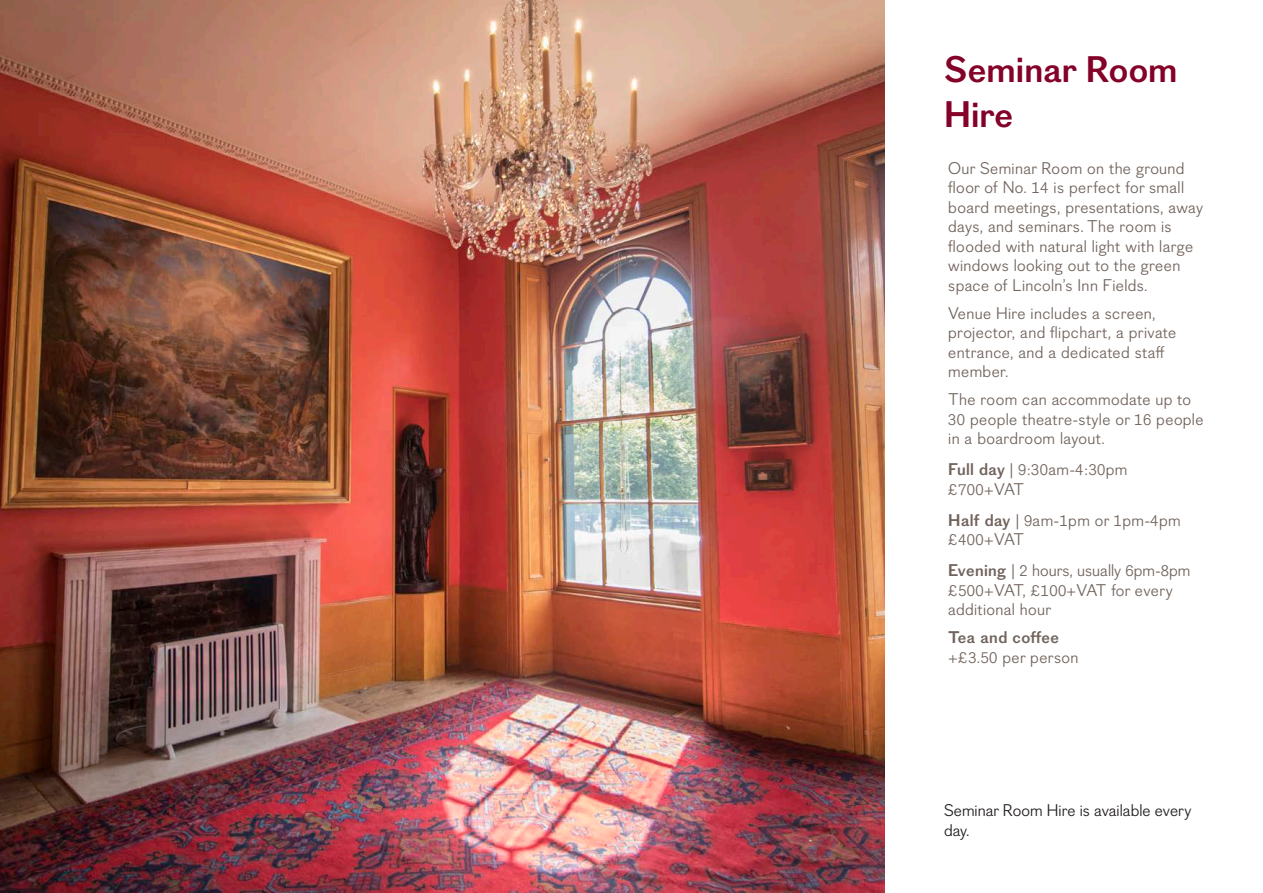
<style>
.page{position:relative;width:1263px;height:893px;background:#fff}
.page>*{position:absolute;margin:0;border:0;box-sizing:border-box;transform-origin:0 0}
.t1{font:700 36px "Figgins Sans";color:#840128}
.t2{font:16.5px/19.5px "Figgins Sans";letter-spacing:.02em;color:#71635c}
.t3{font:16.5px/19.5px "Figgins Sans";color:#231f20}
.s1{font-weight:700}
</style>
<div class="page">
<img style="left:0;top:0;width:884px;height:893px">
<p class="t1" style="left:944px;top:48px;width:235px">Seminar Room</p>
<p class="t1" style="left:944px;top:93px;width:71px">Hire</p>
<p class="t2" style="left:948px;top:159px;width:256px">Our Seminar Room on the ground floor of No. 14 is perfect for small board meetings, presentations, away days, and seminars. The room is flooded with natural light with large windows looking out to the green space of Lincoln’s Inn Fields.</p>
<p class="t2" style="left:948px;top:304px;width:229px">Venue Hire includes a screen, projector, and flipchart, a private entrance, and a dedicated staff member.</p>
<p class="t2" style="left:948px;top:391px;width:257px">The room can accommodate up to<br>30 people theatre-style or 16 people in a boardroom layout.</p>
<p class="t2" style="left:948px;top:461px;width:181px"><span class="s1">Full day</span> | 9:30am-4:30pm £700+VAT</p>
<p class="t2" style="left:948px;top:511px;width:234px"><span class="s1">Half day</span> | 9am-1pm or 1pm-4pm £400+VAT</p>
<p class="t2" style="left:948px;top:562px;width:244px"><span class="s1">Evening</span> | 2 hours, usually 6pm-8pm £500+VAT, £100+VAT for every additional hour</p>
<p class="t2" style="left:948px;top:629px;width:132px"><span class="s1">Tea and coffee </span>+£3.50 per person</p>
<p class="t3" style="left:944px;top:801px;width:249px">Seminar Room Hire is available every day.</p>
</div>
